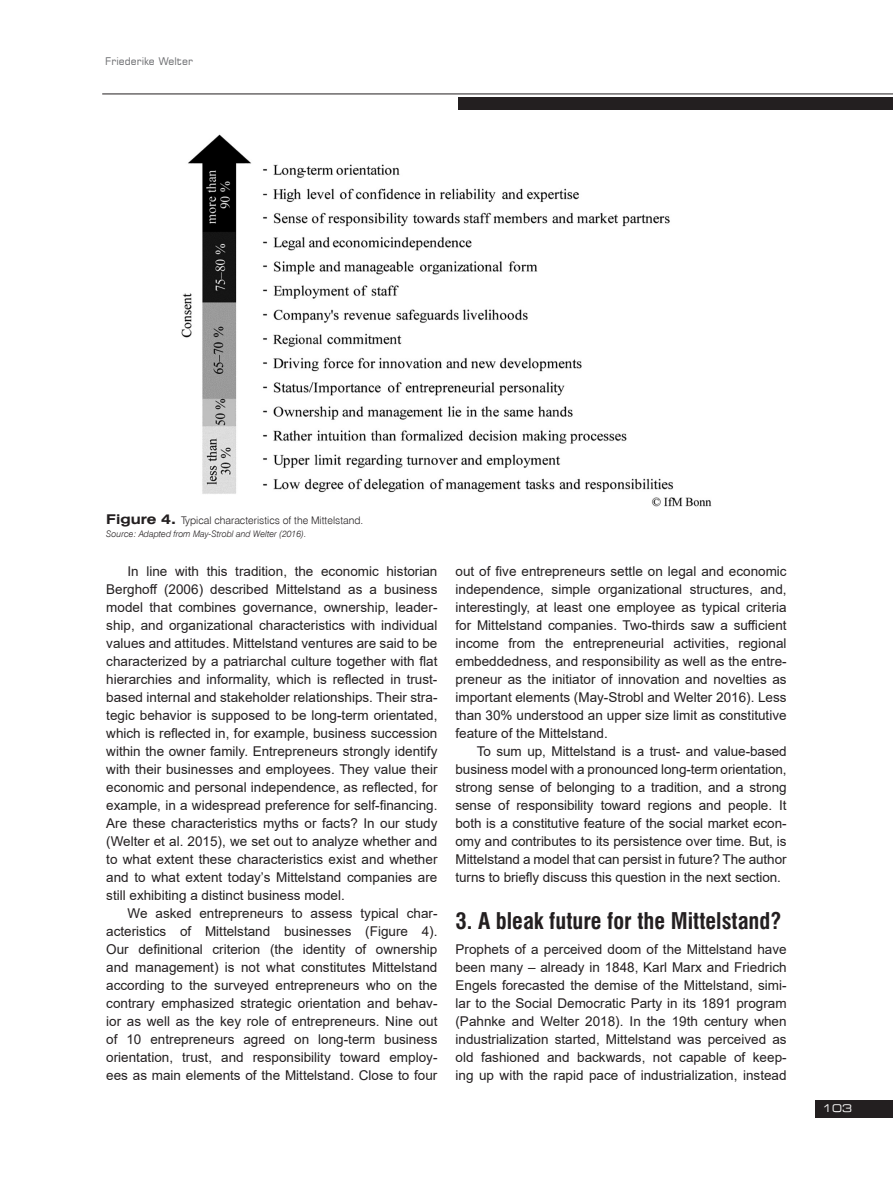
<style>
.page{position:relative;width:893px;height:1178px;background:#fff}
.page>*{position:absolute;margin:0;border:0;box-sizing:border-box;transform-origin:0 0}
._1__Sub-title{font:700 22.5px "Swis 721 Cn EU";color:#231f20}
.TEKST_2{font:13.5px/18px "Arial";color:#231f20;text-align:justify}
.TEKST{font:13.5px/18px "Arial";color:#231f20;text-align:justify}
.t1{font:10.5px "Swis 721 Lt EU";color:#231f20}
.t2{font:10.5px "Square 721 EU";color:#6c6d70}
.t3{font:10.5px "Square 721 Ex EU";color:#fff}
.Fig__1__text{font:italic 9px "Swis 721 Lt EU";color:#231f20}
.s1{font-family:"Swis 721 Ex EU";font-weight:700;font-size:13.5px}
</style>
<div class="page">
<div style="left:815px;top:1100px;width:78px;height:17px;background:#231f20"></div>
<hr style="left:102px;top:94px;width:791px;height:1px;background:#231f20">
<div style="left:458px;top:97px;width:435px;height:12px;background:#231f20"></div>
<img style="left:181px;top:134px;width:531px;height:373px">
<p class="t2" style="left:105px;top:54px;width:89px">Friederike Welter</p>
<p class="t1" style="left:106px;top:514px;width:259px"><span class="s1">Figure 4.</span> Typical characteristics of the Mittelstand.</p>
<p class="Fig__1__text" style="left:106px;top:528px;width:202px">Source: Adapted from May-Strobl and Welter (2016).</p>
<p class="TEKST_2" style="left:106px;top:562px;width:333px;text-indent:21px">In line with this tradition, the economic historian Berghoff (2006) described Mittelstand as a business model that combines governance, ownership, leader&shy;ship, and organizational characteristics with individual values and attitudes. Mittelstand ventures are said to be characterized by a patriarchal culture together with flat hierarchies and informality, which is reflected in trust&shy;based internal and stakeholder relationships. Their stra&shy;tegic behavior is supposed to be long-term orientated, which is reflected in, for example, business succession within the owner family. Entrepreneurs strongly identify with their businesses and employees. They value their economic and personal independence, as reflected, for example, in a widespread preference for self-financing.<br>Are these characteristics myths or facts? In our study (Welter et al. 2015), we set out to analyze whether and to what extent these characteristics exist and whether and to what extent today’s Mittelstand companies are still exhibiting a distinct business model.</p>
<p class="TEKST_2" style="left:106px;top:904px;width:333px;text-indent:21px">We asked entrepreneurs to assess typical char&shy;acteristics of Mittelstand businesses (Figure 4).<br>Our definitional criterion (the identity of ownership and management) is not what constitutes Mittelstand according to the surveyed entrepreneurs who on the contrary emphasized strategic orientation and behav&shy;ior as well as the key role of entrepreneurs. Nine out of 10 entrepreneurs agreed on long-term business orientation, trust, and responsibility toward employ&shy;ees as main elements of the Mittelstand. Close to four</p>
<p class="TEKST_2" style="left:455px;top:562px;width:333px">out of five entrepreneurs settle on legal and economic independence, simple organizational structures, and, interestingly, at least one employee as typical criteria for Mittelstand companies. Two-thirds saw a sufficient income from the entrepreneurial activities, regional embeddedness, and responsibility as well as the entre&shy;preneur as the initiator of innovation and novelties as important elements (May-Strobl and Welter 2016). Less than 30% understood an upper size limit as constitutive feature of the Mittelstand.</p>
<p class="TEKST_2" style="left:455px;top:742px;width:333px;text-indent:21px">To sum up, Mittelstand is a trust- and value-based business model with a pronounced long-term orientation, strong sense of belonging to a tradition, and a strong sense of responsibility toward regions and people. It both is a constitutive feature of the social market econ&shy;omy and contributes to its persistence over time. But, is Mittelstand a model that can persist in future? The author turns to briefly discuss this question in the next section.</p>
<p class="_1__Sub-title" style="left:455px;top:907px;width:328px">3. A bleak future for the Mittelstand?</p>
<p class="TEKST" style="left:455px;top:940px;width:333px">Prophets of a perceived doom of the Mittelstand have been many – already in 1848, Karl Marx and Friedrich Engels forecasted the demise of the Mittelstand, simi&shy;lar to the Social Democratic Party in its 1891 program (Pahnke and Welter 2018). In the 19th century when industrialization started, Mittelstand was perceived as old fashioned and backwards, not capable of keep&shy;ing up with the rapid pace of industrialization, instead</p>
<p class="t3" style="left:822px;top:1102px;width:31px">103</p>
<p class="t3" style="left:828px;top:1102px;width:31px">103</p>
</div>
